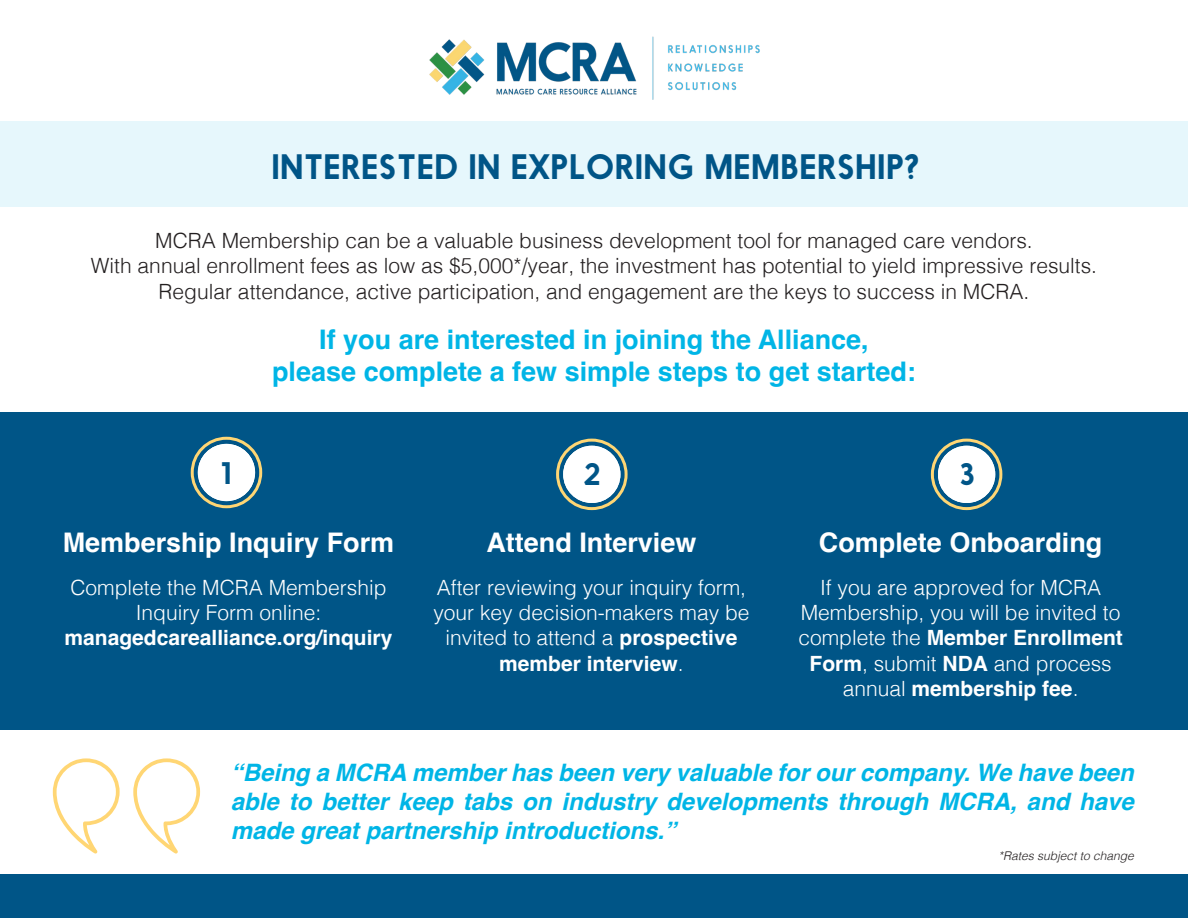
<style>
.page{position:relative;width:1188px;height:918px;background:#fff}
.page>*{position:absolute;margin:0;border:0;box-sizing:border-box;transform-origin:0 0}
.t1{font:500 33px "Nanami Pro";letter-spacing:.01em;color:#005587}
.t2{font:500 29.1px "Nanami Pro";color:#005587}
.t3{font:700 27px/32.4px "Helvetica";color:#00b5e6;text-align:center}
.t4{font:700 27px "Helvetica";color:#fff}
.t5{font:italic 700 24px/28.8px "Helvetica";color:#00b5e6;text-align:justify}
.t6{font:300 21px/25.2px "Helvetica";color:#fff;text-align:center}
.t7{font:300 21px/25.2px "Helvetica";color:#231f20;text-align:center}
.t8{font:700 21px "Helvetica";color:#fff}
.t9{font:italic 300 12px "Helvetica";color:#231f20}
.s1{font-weight:700}
</style>
<div class="page">
<div style="left:0;top:412px;width:1188px;height:318px;background:#005587"></div>
<img style="left:429px;top:36px;width:331px;height:64px">
<div style="left:0;top:121px;width:1188px;height:86px;background:#e6f7fc"></div>
<div style="left:0;top:874px;width:1188px;height:44px;background:#005587"></div>
<svg style="left:133px;top:758px;width:67px;height:96px"></svg>
<svg style="left:53px;top:758px;width:67px;height:96px"></svg>
<div style="left:938px;top:446px;width:57px;height:57px;background:#fff;border-radius:50%"></div>
<div style="left:931px;top:439px;width:71px;height:71px;border:3px solid #ffd674;border-radius:50%"></div>
<div style="left:198px;top:444px;width:57px;height:57px;background:#fff;border-radius:50%"></div>
<div style="left:191px;top:437px;width:71px;height:71px;border:3px solid #ffd674;border-radius:50%"></div>
<div style="left:563px;top:446px;width:57px;height:57px;background:#fff;border-radius:50%"></div>
<div style="left:556px;top:439px;width:72px;height:71px;border:3px solid #ffd674;border-radius:50%"></div>
<p class="t1" style="left:271px;top:146px;width:649px">INTERESTED IN EXPLORING MEMBERSHIP?</p>
<p class="t7" style="left:91px;top:227px;width:1008px">MCRA Membership can be a valuable business development tool for managed care vendors.<br>With annual enrollment fees as low as $5,000*/year, the investment has potential to yield impressive results.<br>Regular attendance, active participation, and engagement are the keys to success in MCRA.</p>
<p class="t3" style="left:272px;top:326px;width:645px">If you are interested in joining the Alliance,<br>please complete a few simple steps to get started:</p>
<p class="t2" style="left:218px;top:456px;width:19px">1</p>
<p class="t2" style="left:583px;top:456px;width:19px">2</p>
<p class="t2" style="left:958px;top:456px;width:19px">3</p>
<p class="t4" style="left:63px;top:526px;width:333px">Membership Inquiry Form</p>
<p class="t6" style="left:70px;top:574px;width:318px">Complete the MCRA Membership<br>Inquiry Form online:</p>
<p class="t8" style="left:65px;top:625px;width:329px">managedcarealliance.org/inquiry</p>
<p class="t4" style="left:486px;top:526px;width:212px">Attend Interview</p>
<p class="t6" style="left:433px;top:574px;width:318px">After reviewing your inquiry form, your key decision-makers may be invited to attend a <span class="s1">prospective member interview</span>.</p>
<p class="t4" style="left:819px;top:526px;width:285px">Complete Onboarding</p>
<p class="t6" style="left:798px;top:574px;width:326px">If you are approved for MCRA<br>Membership, you will be invited to complete the <span class="s1">Member Enrollment<br>Form</span>, submit <span class="s1">NDA</span> and process annual <span class="s1">membership fee</span>.</p>
<p class="t5" style="left:231px;top:761px;width:905px">“Being a MCRA member has been very valuable for our company. We have been able to better keep tabs on industry developments through MCRA, and have made great partnership introductions.”</p>
<p class="t9" style="left:999px;top:846px;width:137px">*Rates subject to change</p>
</div>
